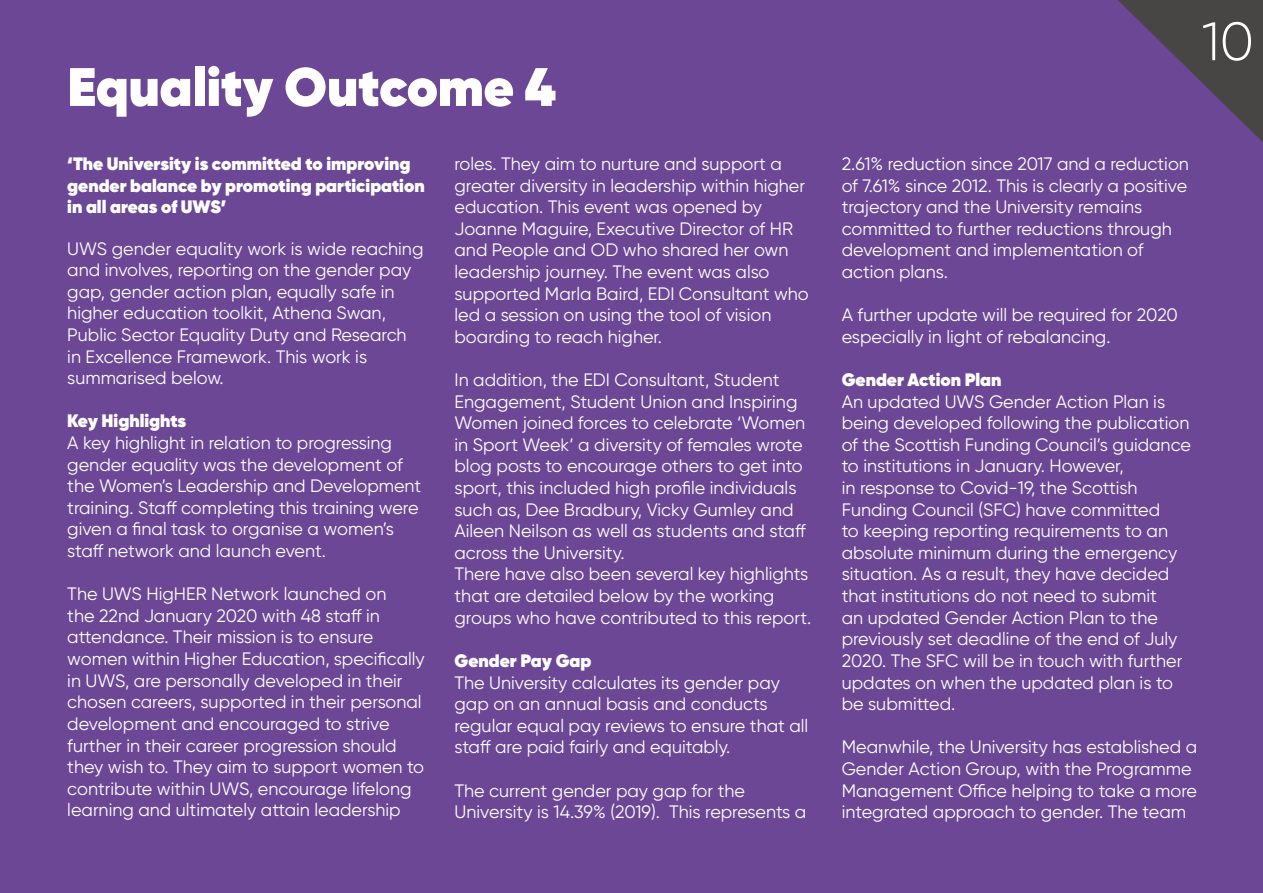
<style>
.page{position:relative;width:1263px;height:893px;background:#6c4796}
.page>*{position:absolute;margin:0;border:0;box-sizing:border-box;transform-origin:0 0}
.Main_Headers{font:800 54px "Gilroy";color:#fff}
.t1{font:300 54px "Gilroy";color:#fff}
.Body_Text_White{font:18px/21.6px "Gilroy";color:#fff}
.Body_Text_White-2{font:800 18px/21.6px "Gilroy";color:#fff}
</style>
<div class="page">
<svg style="left:1118px;top:0;width:145px;height:142px"></svg>
<h1 class="Main_Headers" style="left:67px;top:52px;width:490px">Equality Outcome 4</h1>
<p class="Body_Text_White-2" style="left:67px;top:153px;width:359px">‘The University is committed to improving gender balance by promoting participation in all areas of UWS’</p>
<p class="Body_Text_White" style="left:67px;top:237px;width:358px">UWS gender equality work is wide reaching and involves, reporting on the gender pay gap, gender action plan, equally safe in higher education toolkit, Athena Swan, Public Sector Equality Duty and Research in Excellence Framework. This work is summarised below.</p>
<p class="Body_Text_White-2" style="left:67px;top:410px;width:121px">Key Highlights</p>
<p class="Body_Text_White" style="left:67px;top:432px;width:355px">A key highlight in relation to progressing gender equality was the development of the Women’s Leadership and Development training. Staff completing this training were given a final task to organise a women’s staff network and launch event.</p>
<p class="Body_Text_White" style="left:67px;top:583px;width:359px">The UWS HigHER Network launched on<br>the 22nd January 2020 with 48 staff in attendance. Their mission is to ensure women within Higher Education, specifically in UWS, are personally developed in their chosen careers, supported in their personal development and encouraged to strive further in their career progression should they wish to. They aim to support women to contribute within UWS, encourage lifelong learning and ultimately attain leadership</p>
<p class="Body_Text_White" style="left:454px;top:153px;width:356px">roles. They aim to nurture and support a greater diversity in leadership within higher education. This event was opened by Joanne Maguire, Executive Director of HR and People and OD who shared her own leadership journey. The event was also supported Marla Baird, EDI Consultant who led a session on using the tool of vision boarding to reach higher.</p>
<p class="Body_Text_White" style="left:454px;top:369px;width:353px">In addition, the EDI Consultant, Student Engagement, Student Union and Inspiring Women joined forces to celebrate ‘Women in Sport Week’ a diversity of females wrote blog posts to encourage others to get into sport, this included high profile individuals such as, Dee Bradbury, Vicky Gumley and Aileen Neilson as well as students and staff across the University.</p>
<p class="Body_Text_White" style="left:454px;top:563px;width:358px">There have also been several key highlights that are detailed below by the working groups who have contributed to this report.</p>
<p class="Body_Text_White-2" style="left:454px;top:650px;width:138px">Gender Pay Gap</p>
<p class="Body_Text_White" style="left:454px;top:671px;width:355px">The University calculates its gender pay gap on an annual basis and conducts regular equal pay reviews to ensure that all staff are paid fairly and equitably.</p>
<p class="Body_Text_White" style="left:454px;top:779px;width:353px">The current gender pay gap for the<br>University is 14.39% (2019). This represents a</p>
<p class="t1" style="left:1202px;top:8px;width:53px">10</p>
<p class="Body_Text_White" style="left:842px;top:153px;width:349px">2.61% reduction since 2017 and a reduction of 7.61% since 2012. This is clearly a positive trajectory and the University remains committed to further reductions through development and implementation of action plans.</p>
<p class="Body_Text_White" style="left:842px;top:304px;width:338px">A further update will be required for 2020 especially in light of rebalancing.</p>
<p class="Body_Text_White-2" style="left:842px;top:369px;width:161px">Gender Action Plan</p>
<p class="Body_Text_White" style="left:842px;top:390px;width:351px">An updated UWS Gender Action Plan is being developed following the publication of the Scottish Funding Council’s guidance to institutions in January. However,<br>in response to Covid-19, the Scottish Funding Council (SFC) have committed<br>to keeping reporting requirements to an absolute minimum during the emergency situation. As a result, they have decided that institutions do not need to submit<br>an updated Gender Action Plan to the previously set deadline of the end of July 2020. The SFC will be in touch with further updates on when the updated plan is to be submitted.</p>
<p class="Body_Text_White" style="left:842px;top:736px;width:357px">Meanwhile, the University has established a Gender Action Group, with the Programme Management Office helping to take a more integrated approach to gender. The team</p>
</div>
